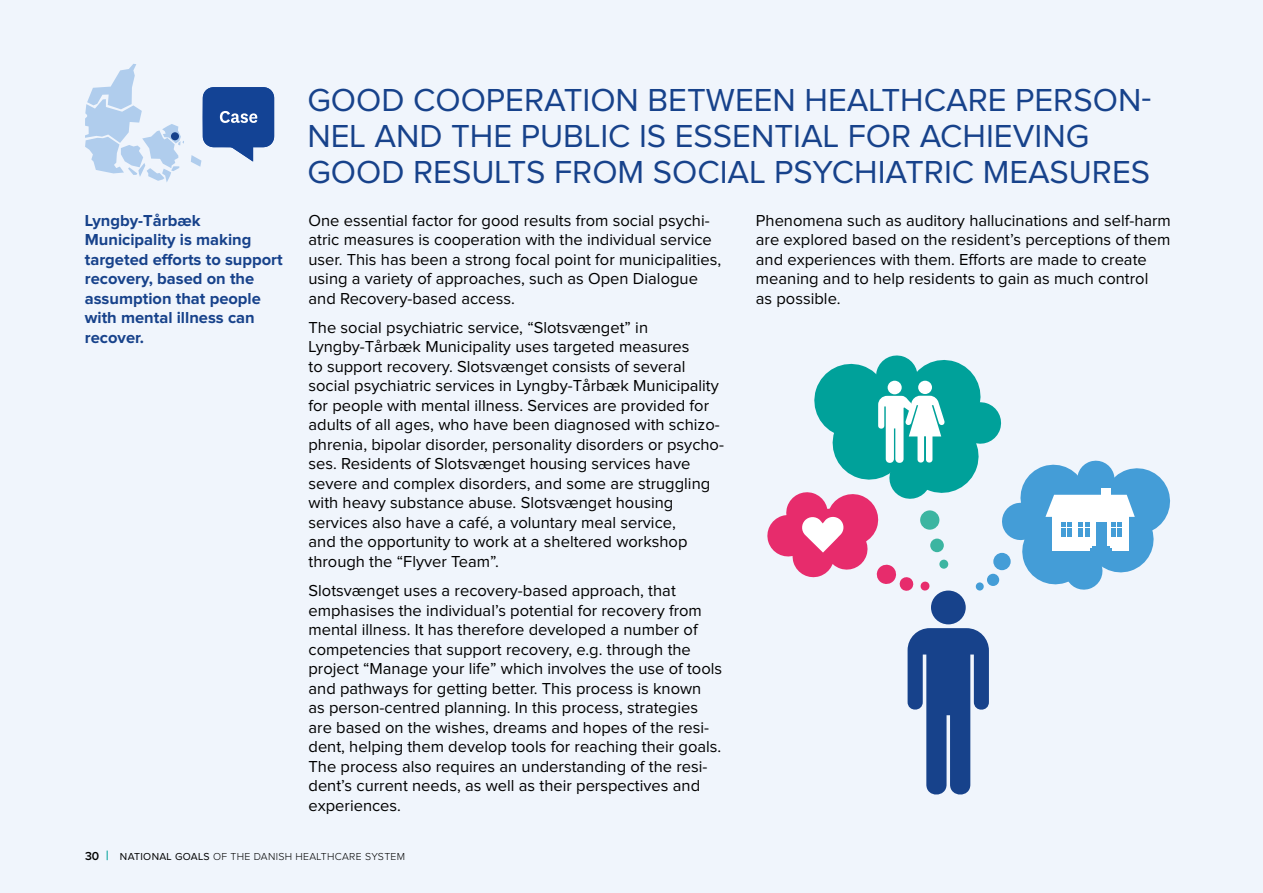
<style>
.page{position:relative;width:1263px;height:893px;background:#f0f5fc}
.page>*{position:absolute;margin:0;border:0;box-sizing:border-box;transform-origin:0 0}
.t1{font:33px/36px "Proxima Nova";color:#17428b}
.t2{font:16.5px/19.5px "Proxima Nova";color:#000}
.t3{font:700 16.5px/19.5px "Proxima Nova";color:#17428b}
.t4{font:600 12px "Proxima Nova";color:#000}
.t5{font:300 10.5px "Proxima Nova";letter-spacing:.03em;color:#000}
.s1{font-family:"Proxima Nova Regular 3";font-weight:400}
</style>
<div class="page">
<svg style="left:85px;top:64px;width:99px;height:118px"></svg>
<div style="left:171px;top:132px;width:8px;height:8px;background:#17428b;border-radius:50%"></div>
<svg style="left:191px;top:87px;width:83px;height:80px"></svg>
<svg style="left:907px;top:628px;width:82px;height:167px"></svg>
<div style="left:931px;top:591px;width:35px;height:33px;background:#17428b;border-radius:50%"></div>
<svg style="left:767px;top:355px;width:404px;height:237px"></svg>
<hr style="left:1090px;top:548px;width:22px;height:3px;background:#449dd7">
<h2 class="t1" style="left:307px;top:84px;width:844px">GOOD COOPERATION BETWEEN HEALTHCARE PERSON-<br>NEL AND THE PUBLIC IS ESSENTIAL FOR ACHIEVING<br>GOOD RESULTS FROM SOCIAL PSYCHIATRIC MEASURES</h2>
<p class="t3" style="left:85px;top:211px;width:199px">Lyngby-Tårbæk<br>Municipality is making targeted efforts to support recovery, based on the assumption that people with mental illness can recover.</p>
<p class="t2" style="left:308px;top:211px;width:414px">One essential factor for good results from social psychi&shy;atric measures is cooperation with the individual service user. This has been a strong focal point for municipalities, using a variety of approaches, such as Open Dialogue and Recovery-based access.</p>
<p class="t2" style="left:308px;top:318px;width:416px">The social psychiatric service, “Slotsvænget” in Lyngby-Tårbæk Municipality uses targeted measures<br>to support recovery. Slotsvænget consists of several social psychiatric services in Lyngby-Tårbæk Municipality for people with mental illness. Services are provided for adults of all ages, who have been diagnosed with schizo&shy;phrenia, bipolar disorder, personality disorders or psycho&shy;ses. Residents of Slotsvænget housing services have severe and complex disorders, and some are struggling with heavy substance abuse. Slotsvænget housing services also have a café, a voluntary meal service,<br>and the opportunity to work at a sheltered workshop through the “Flyver Team”.</p>
<p class="t2" style="left:308px;top:582px;width:415px">Slotsvænget uses a recovery-based approach, that emphasises the individual’s potential for recovery from mental illness. It has therefore developed a number of competencies that support recovery, e.g. through the project “Manage your life” which involves the use of tools and pathways for getting better. This process is known<br>as person-centred planning. In this process, strategies are based on the wishes, dreams and hopes of the resi&shy;dent, helping them develop tools for reaching their goals.<br>The process also requires an understanding of the resi&shy;dent’s current needs, as well as their perspectives and experiences.</p>
<p class="t4" style="left:85px;top:850px;width:16px">30</p>
<p class="t5" style="left:120px;top:852px;width:287px"><span class="s1">NATIONAL GOALS</span> OF THE DANISH HEALTHCARE SYSTEM</p>
<p class="t2" style="left:756px;top:211px;width:417px">Phenomena such as auditory hallucinations and self-harm are explored based on the resident’s perceptions of them and experiences with them. Efforts are made to create meaning and to help residents to gain as much control<br>as possible.</p>
</div>
